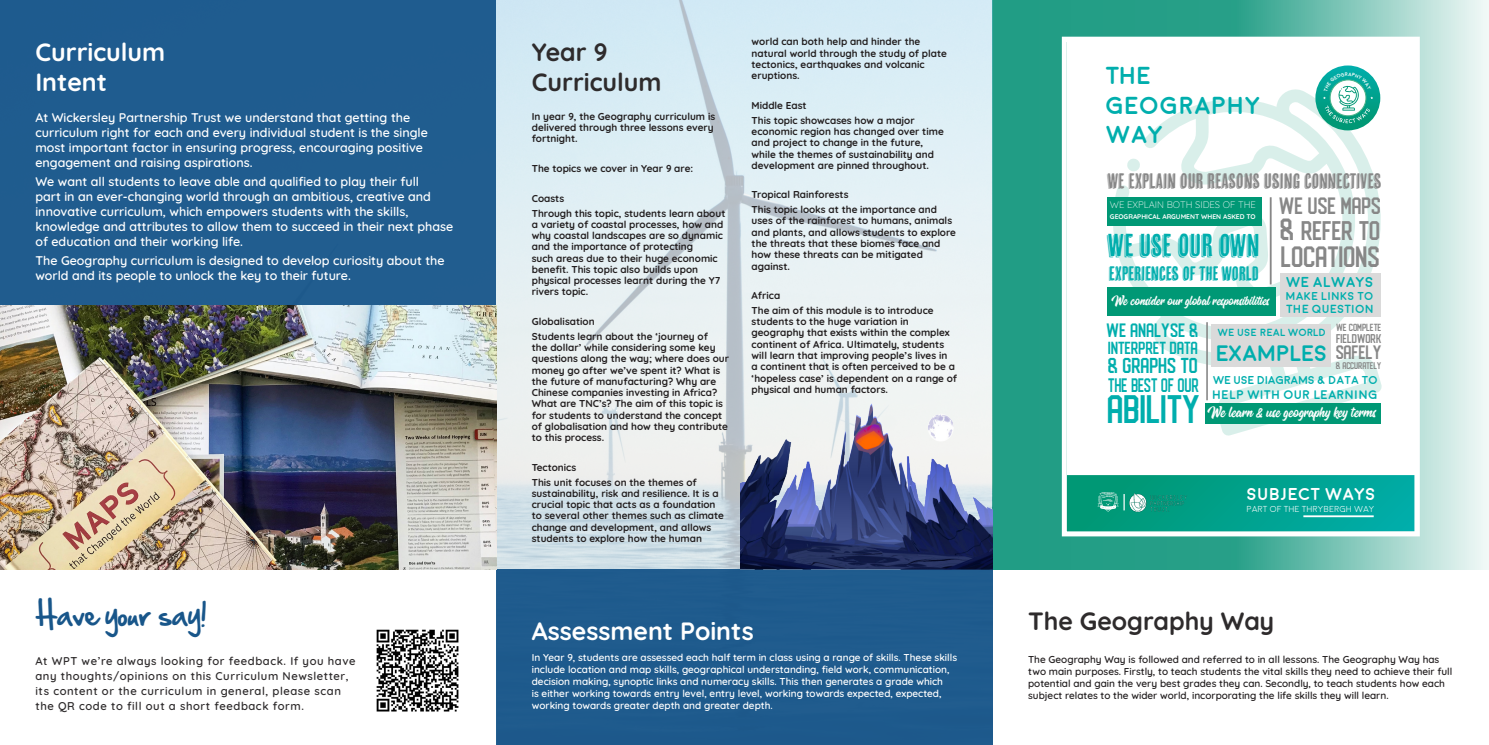
<style>
.page{position:relative;width:1489px;height:745px;background:#fff}
.page>*{position:absolute;margin:0;border:0;box-sizing:border-box;transform-origin:0 0}
.t1{font:31.75px "Areno";color:#00aead}
.t2{font:31.5px "Cheap Pine";color:#00aead}
.t3{font:700 25px/30px "Quicksand";color:#fff}
.t4{font:700 25px/30px "Quicksand";color:#2e2b2c}
.t5{font:25px "Hand Of Sean";color:#18568a}
.t6{font:700 24.5px/29.4px "Moon";color:#00aead}
.t7{font:23.5px "Areno";color:#878787}
.t8{font:700 22.25px "Moon";color:#00aead}
.t9{font:21.5px "Areno";color:#878787}
.t10{font:20.88px "Cheap Pine";color:#878787}
.t11{font:19.5px "Cheap Pine";color:#00aead}
.t12{font:19.12px "Oraqle Script";color:#fff}
.t13{font:18.88px "Areno";color:#878787}
.t14{font:17.25px "Areno";color:#00aead}
.t15{font:700 17.12px "Moon";color:#fff}
.t16{font:17px "Oraqle Script";color:#fff}
.t17{font:15.62px "Areno";color:#00aead;scale:.86 1}
.t18{font:15.5px "Areno";color:#00aead}
.t19{font:15.5px "Areno";color:#878787}
.t20{font:700 14.38px "Moon";color:#00aead}
.t21{font:14px "Areno";color:#00aead}
.Bullets{font:600 12.5px/15px "Quicksand";color:#fff}
.t22{font:700 12.5px "Moon";color:#00aead}
.t23{font:700 11.75px "Moon";color:#00aead}
.t24{font:700 11.38px "Moon";color:#00aead}
.t25{font:600 11.25px/15px "Quicksand";letter-spacing:.05em;color:#2e2b2c}
.t26{font:700 10.38px "Moon";color:#00aead}
.t27{font:10.12px "Areno";color:#878787}
.Bullets-2{font:700 10px/11.2px "Quicksand";color:#231f20}
.Bullets-3{font:600 10px/12px "Quicksand";color:#fff}
.Bullets-4{font:600 10px/12px "Quicksand";color:#231f20}
.t28{font:300 9.5px "Quicksand";color:#fff}
.t29{font:300 8.62px "Moon";color:#fff}
.t30{font:8.25px "Areno";color:#878787}
.t31{font:7.75px "Areno";color:#878787}
.t32{font:700 6.75px "Quicksand";color:#fff}
.t33{font:700 2.5px "Montserrat";color:#f6f6f6}
.t34{font:700 2.12px "Montserrat";color:#fff}
.s1{font-size:24.5px}
</style>
<div class="page">
<svg style="left:992px;top:0;width:496px;height:569px;background:#70bfb0"></svg>
<img style="left:496px;top:0;width:496px;height:569px">
<div style="left:0;top:0;width:496px;height:569px;background:#205c8f"></div>
<img style="left:376px;top:629px;width:83px;height:83px">
<svg style="left:1059px;top:34px;width:363px;height:504px"></svg>
<div style="left:496px;top:569px;width:496px;height:175px;background:#1f5b8d"></div>
<img style="left:0;top:305px;width:496px;height:264px">
<img style="left:741px;top:379px;width:251px;height:190px">
<svg style="left:1066px;top:475px;width:348px;height:56px;background:#08a38f"></svg>
<svg style="left:1322px;top:72px;width:50px;height:51px"></svg>
<p class="t3" style="left:35px;top:34px;width:131px">Curriculum<br>Intent</p>
<p class="t4" style="left:531px;top:34px;width:131px">Year 9<br>Curriculum</p>
<p class="Bullets" style="left:35px;top:110px;width:394px">At Wickersley Partnership Trust we understand that getting the curriculum right for each and every individual student is the single most important factor in ensuring progress, encouraging positive engagement and raising aspirations.</p>
<p class="Bullets" style="left:35px;top:174px;width:419px">We want all students to leave able and qualified to play their full<br>part in an ever-changing world through an ambitious, creative and innovative curriculum, which empowers students with the skills, knowledge and attributes to allow them to succeed in their next phase of education and their working life.</p>
<p class="Bullets" style="left:35px;top:252px;width:411px">The Geography curriculum is designed to develop curiosity about the world and its people to unlock the key to their future.</p>
<p class="Bullets-2" style="left:531px;top:110px;width:185px">In year 9, the Geography curriculum is delivered through three lessons every fortnight.</p>
<p class="Bullets-2" style="left:531px;top:162px;width:163px">The topics we cover in Year 9 are:</p>
<p class="Bullets-2" style="left:531px;top:191px;width:34px">Coasts</p>
<p class="Bullets-2" style="left:531px;top:206px;width:195px">Through this topic, students learn about a variety of coastal processes, how and why coastal landscapes are so dynamic and the importance of protecting<br>such areas due to their huge economic benefit. This topic also builds upon physical processes learnt during the Y7 rivers topic.</p>
<p class="Bullets-2" style="left:531px;top:314px;width:64px">Globalisation</p>
<p class="Bullets-2" style="left:531px;top:329px;width:199px">Students learn about the ‘journey of<br>the dollar’ while considering some key questions along the way; where does our money go after we’ve spent it? What is the future of manufacturing? Why are Chinese companies investing in Africa?<br>What are TNC’s? The aim of this topic is for students to understand the concept of globalisation and how they contribute to this process.</p>
<p class="Bullets-2" style="left:531px;top:460px;width:46px">Tectonics</p>
<p class="Bullets-2" style="left:531px;top:475px;width:194px">This unit focuses on the themes of sustainability, risk and resilience. It is a crucial topic that acts as a foundation to several other themes such as climate change and development, and allows students to explore how the human</p>
<p class="Bullets-2" style="left:751px;top:35px;width:197px">world can both help and hinder the natural world through the study of plate tectonics, earthquakes and volcanic eruptions.</p>
<p class="Bullets-2" style="left:751px;top:99px;width:57px">Middle East</p>
<p class="Bullets-2" style="left:751px;top:113px;width:194px">This topic showcases how a major economic region has changed over time and project to change in the future, while the themes of sustainability and development are pinned throughout.</p>
<p class="Bullets-2" style="left:751px;top:188px;width:99px">Tropical Rainforests</p>
<p class="Bullets-2" style="left:751px;top:203px;width:206px">This topic looks at the importance and uses of the rainforest to humans, animals and plants, and allows students to explore the threats that these biomes face and how these threats can be mitigated against.</p>
<p class="Bullets-2" style="left:751px;top:289px;width:30px">Africa</p>
<p class="Bullets-2" style="left:751px;top:303px;width:207px">The aim of this module is to introduce students to the huge variation in geography that exists within the complex continent of Africa. Ultimately, students will learn that improving people’s lives in<br>a continent that is often perceived to be a ‘hopeless case’ is dependent on a range of physical and human factors.</p>
<p class="t5" style="left:35px;top:591px;width:173px">Have your say!</p>
<p class="t25" style="left:35px;top:652px;width:321px">At WPT we’re always looking for feedback. If you have any thoughts/opinions on this Curriculum Newsletter, its content or the curriculum in general, please scan the QR code to fill out a short feedback form.</p>
<p class="t3" style="left:531px;top:613px;width:224px">Assessment Points</p>
<p class="Bullets-3" style="left:531px;top:650px;width:427px">In Year 9, students are assessed each half term in class using a range of skills. These skills include location and map skills, geographical understanding, field work, communication, decision making, synoptic links and numeracy skills. This then generates a grade which<br>is either working towards entry level, entry level, working towards expected, expected, working towards greater depth and greater depth.</p>
<p class="t6" style="left:1106px;top:62px;width:156px">THE<br>GEOGRAPHY<br>WAY</p>
<p class="t10" style="left:1107px;top:169px;width:276px">WE EXPLAIN OUR REASONS USING CONNECTIVES</p>
<p class="t32" style="left:1109px;top:211px;width:147px">GEOGRAPHICAL ARGUMENT WHEN ASKED TO</p>
<p class="t9" style="left:1280px;top:222px;width:101px"><span class="s1">&amp;</span> REFER TO</p>
<p class="t13" style="left:1279px;top:198px;width:104px">WE USE MAPS</p>
<p class="t28" style="left:1109px;top:197px;width:148px">WE EXPLAIN BOTH SIDES OF THE</p>
<p class="t2" style="left:1107px;top:227px;width:154px">WE USE OUR OWN</p>
<p class="t11" style="left:1109px;top:262px;width:151px">EXPERIENCES OF THE WORLD</p>
<p class="t7" style="left:1281px;top:247px;width:100px">LOCATIONS</p>
<p class="t20" style="left:1285px;top:275px;width:89px">WE ALWAYS</p>
<p class="t24" style="left:1285px;top:290px;width:90px">MAKE LINKS TO</p>
<p class="t23" style="left:1285px;top:303px;width:89px">THE QUESTION</p>
<p class="t16" style="left:1111px;top:292px;width:159px">We consider our global responsibilities</p>
<p class="t18" style="left:1106px;top:324px;width:93px">WE ANALYSE &amp;</p>
<p class="t21" style="left:1108px;top:342px;width:91px">INTERPRET DATA</p>
<p class="t14" style="left:1108px;top:359px;width:91px">&amp; GRAPHS TO</p>
<p class="t17" style="left:1108px;top:378px;width:107px">THE BEST OF OUR</p>
<p class="t1" style="left:1108px;top:397px;width:95px">ABILITY</p>
<p class="t26" style="left:1217px;top:327px;width:110px">WE USE REAL WORLD</p>
<p class="t8" style="left:1215px;top:342px;width:113px">EXAMPLES</p>
<p class="t30" style="left:1336px;top:324px;width:47px">WE COMPLETE</p>
<p class="t27" style="left:1336px;top:334px;width:47px">FIELDWORK</p>
<p class="t19" style="left:1336px;top:346px;width:48px">SAFELY</p>
<p class="t31" style="left:1336px;top:362px;width:47px">&amp; ACCURATELY</p>
<p class="t24" style="left:1212px;top:374px;width:166px">WE USE DIAGRAMS &amp; DATA TO</p>
<p class="t22" style="left:1212px;top:388px;width:166px">HELP WITH OUR LEARNING</p>
<p class="t12" style="left:1207px;top:402px;width:170px">We learn &amp; use geography key terms</p>
<p class="t33" style="left:1107px;top:490px;width:3px">B</p>
<p class="t34" style="left:1107px;top:494px;width:3px">D</p>
<p class="t15" style="left:1246px;top:485px;width:131px">SUBJECT WAYS</p>
<p class="t29" style="left:1246px;top:504px;width:129px">PART OF THE THRYBERGH WAY</p>
<p class="t4" style="left:1028px;top:603px;width:248px">The Geography Way</p>
<p class="Bullets-4" style="left:1028px;top:653px;width:426px">The Geography Way is followed and referred to in all lessons. The Geography Way has two main purposes. Firstly, to teach students the vital skills they need to achieve their full potential and gain the very best grades they can. Secondly, to teach students how each subject relates to the wider world, incorporating the life skills they will learn.</p>
</div>
